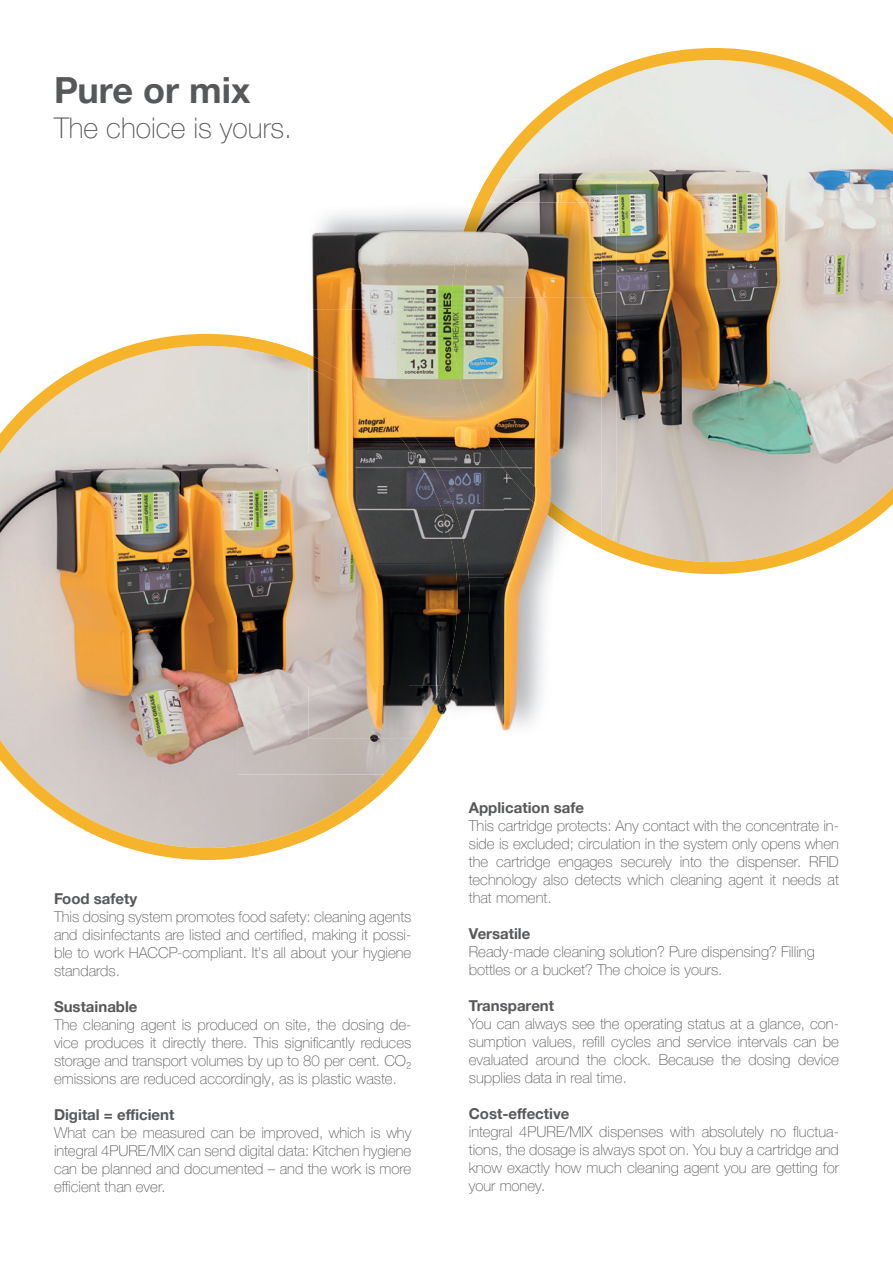
<style>
.page{position:relative;width:893px;height:1263px;background:#fff}
.page>*{position:absolute;margin:0;border:0;box-sizing:border-box;transform-origin:0 0}
.t1{font:700 36px "Helvetica Neue LTW1 G";color:#57585a}
.t2{font:100 28.5px "Helvetica Neue LTW1 G";color:#57585a}
.t3{font:100 15px/18px "Helvetica Neue LTW1 G";color:#57585a;text-align:justify}
.t4{font:700 15px "Helvetica Neue LTW1 G";color:#57585a}
</style>
<div class="page">
<svg style="left:0;top:334px;width:401px;height:526px;background:#cab7a1"></svg>
<img style="left:486px;top:48px;width:407px;height:526px">
<img style="left:238px;top:334px;width:71px;height:2px">
<img style="left:602px;top:555px;width:15px;height:19px">
<img style="left:238px;top:368px;width:71px;height:300px">
<img style="left:238px;top:668px;width:88px;height:106px">
<img style="left:326px;top:738px;width:58px;height:36px">
<img style="left:238px;top:336px;width:71px;height:32px">
<img style="left:384px;top:738px;width:44px;height:36px">
<img style="left:500px;top:180px;width:117px;height:51px">
<img style="left:602px;top:231px;width:15px;height:304px">
<img style="left:475px;top:180px;width:25px;height:22px">
<img style="left:602px;top:535px;width:15px;height:20px">
<img style="left:309px;top:211px;width:142px;height:206px">
<img style="left:457px;top:466px;width:47px;height:265px">
<img style="left:504px;top:518px;width:49px;height:213px">
<img style="left:553px;top:549px;width:49px;height:25px">
<img style="left:309px;top:368px;width:99px;height:317px">
<img style="left:408px;top:447px;width:49px;height:238px">
<img style="left:309px;top:685px;width:107px;height:53px">
<img style="left:309px;top:354px;width:75px;height:48px">
<img style="left:365px;top:402px;width:85px;height:96px">
<img style="left:416px;top:498px;width:53px;height:240px">
<img style="left:501px;top:202px;width:101px;height:191px">
<img style="left:477px;top:393px;width:125px;height:95px">
<img style="left:536px;top:488px;width:66px;height:47px">
<img style="left:451px;top:202px;width:50px;height:264px">
<img style="left:501px;top:444px;width:51px;height:74px">
<img style="left:551px;top:502px;width:51px;height:47px">
<h1 class="t1" style="left:54px;top:68px;width:198px">Pure or mix</h1>
<h2 class="t2" style="left:54px;top:110px;width:240px">The choice is yours.</h2>
<p class="t4" style="left:54px;top:889px;width:85px">Food safety</p>
<p class="t3" style="left:54px;top:907px;width:359px">This dosing system promotes food safety: cleaning agents and disinfectants are listed and certified, making it possi&shy;ble to work HACCP-compliant. It's all about your hygiene standards.</p>
<p class="t4" style="left:54px;top:997px;width:85px">Sustainable</p>
<p class="t3" style="left:54px;top:1015px;width:359px">The cleaning agent is produced on site, the dosing de&shy;vice produces it directly there. This significantly reduces storage and transport volumes by up to 80 per cent. CO₂ emissions are reduced accordingly, as is plastic waste.</p>
<p class="t4" style="left:54px;top:1105px;width:122px">Digital = efficient</p>
<p class="t3" style="left:54px;top:1123px;width:359px">What can be measured can be improved, which is why integral 4PURE/MIX can send digital data: Kitchen hygiene can be planned and documented – and the work is more efficient than ever.</p>
<p class="t4" style="left:469px;top:799px;width:117px">Application safe</p>
<p class="t3" style="left:469px;top:817px;width:372px">This cartridge protects: Any contact with the concentrate in&shy;side is excluded; circulation in the system only opens when the cartridge engages securely into the dispenser. RFID technology also detects which cleaning agent it needs at that moment.</p>
<p class="t4" style="left:469px;top:925px;width:63px">Versatile</p>
<p class="t3" style="left:469px;top:943px;width:347px">Ready-made cleaning solution? Pure dispensing? Filling bottles or a bucket? The choice is yours.</p>
<p class="t4" style="left:469px;top:997px;width:87px">Transparent</p>
<p class="t3" style="left:469px;top:1015px;width:372px">You can always see the operating status at a glance, con&shy;sumption values, refill cycles and service intervals can be evaluated around the clock. Because the dosing device supplies data in real time.</p>
<p class="t4" style="left:469px;top:1105px;width:102px">Cost-effective</p>
<p class="t3" style="left:469px;top:1123px;width:372px">integral 4PURE/MIX dispenses with absolutely no fluctua&shy;tions, the dosage is always spot on. You buy a cartridge and know exactly how much cleaning agent you are getting for your money.</p>
</div>
